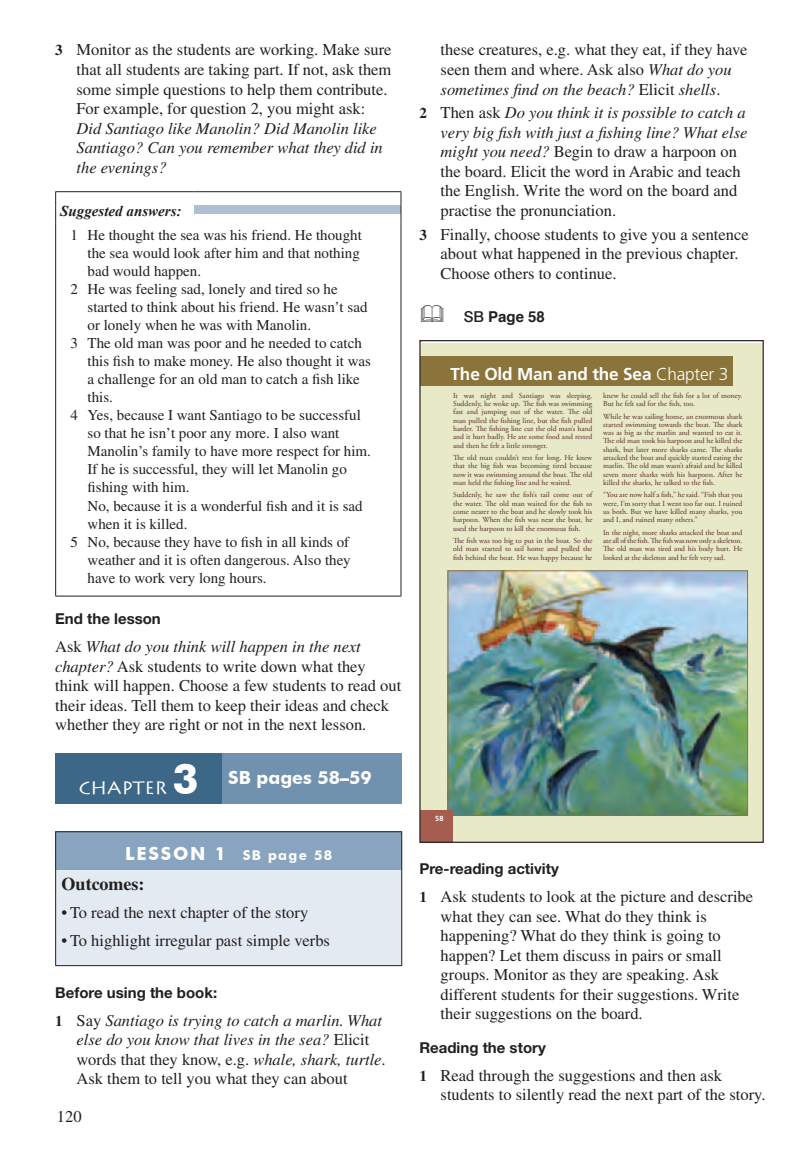
<style>
.page{position:relative;width:808px;height:1149px;background:#fff}
.page>*{position:absolute;margin:0;border:0;box-sizing:border-box;transform-origin:0 0}
.t1{font:700 42px "Futura BT";color:#fff}
.t2{font:700 18px "Futura BT";color:#fff}
.t3{font:700 18px "Times";color:#231f20}
.t4{font:18px "Lithograph";color:#fff}
.t5{font:700 17.25px "Frutiger";letter-spacing:-.01em;color:#fff}
.t6{font:16.5px/19.5px "Times";color:#231f20}
.t7{font:italic 16.5px/19.5px "Times";color:#231f20}
.t8{font:15px "Times";color:#231f20}
.t9{font:700 15px "Helvetica Neue";color:#231f20}
.t10{font:italic 700 15px "Times New Roman";color:#231f20}
.t11{font:700 15px "Helvetica";color:#231f20}
.t12{font:700 13.5px "Futura BT";letter-spacing:.1em;color:#fff}
.t13{font:7.65px/8.2px "Adobe Garamond Pro";color:#5a2c30;text-align:justify}
.t14{font:700 7.35px "Frutiger";color:#fff}
.s1{font-weight:700;font-size:15px}
.s2{font-style:italic}
.s3{font-size:18px}
.s4{font-weight:700;font-style:normal;font-size:15px}
.s5{font-style:normal}
.s6{font-family:"Helvetica Neue";font-weight:500}
.s7{font-weight:300}
</style>
<div class="page">
<div style="left:195px;top:205px;width:206px;height:9px;background:#aec1d4"></div>
<hr style="left:55px;top:191px;width:140px;height:1px;background:#231f20">
<hr style="left:195px;top:191px;width:206px;height:1px;background:#231f20">
<svg style="left:55px;top:192px;width:1px;height:30px"></svg>
<svg style="left:401px;top:192px;width:1px;height:30px"></svg>
<hr style="left:55px;top:222px;width:1px;height:373px;background:#231f20">
<hr style="left:401px;top:222px;width:1px;height:373px;background:#231f20">
<hr style="left:55px;top:595px;width:140px;height:1px;background:#231f20">
<hr style="left:195px;top:595px;width:206px;height:1px;background:#231f20">
<div style="left:55px;top:752px;width:167px;height:51px;background:#3d6787"></div>
<div style="left:222px;top:752px;width:179px;height:51px;background:#7192af"></div>
<div style="left:56px;top:831px;width:346px;height:38px;background:#89a4be"></div>
<div style="left:56px;top:869px;width:346px;height:96px;background:#e3eaf1"></div>
<hr style="left:55px;top:869px;width:1px;height:95px;background:#231f20">
<hr style="left:401px;top:869px;width:1px;height:95px;background:#231f20">
<hr style="left:55px;top:964px;width:347px;height:1px;background:#231f20">
<hr style="left:55px;top:831px;width:347px;height:1px;background:#231f20">
<hr style="left:55px;top:831px;width:1px;height:38px;background:#231f20">
<hr style="left:401px;top:831px;width:1px;height:38px;background:#231f20">
<div style="left:421px;top:343px;width:342px;height:499px;background:#e7e9c7"></div>
<img style="left:450px;top:572px;width:296px;height:241px">
<div style="left:448px;top:570px;width:300px;height:245px;border:1px solid #8a743a"></div>
<div style="left:421px;top:810px;width:32px;height:32px;background:#a45d4e"></div>
<div style="left:421px;top:356px;width:312px;height:29px;background:#8a743a"></div>
<h3 class="t6" style="left:77px;top:40px;width:316px;text-indent:-21px"><span class="s1">3</span> Monitor as the students are working. Make sure that all students are taking part. If not, ask them some simple questions to help them contribute.<br>For example, for question 2, you might ask:</h3>
<h3 class="t7" style="left:77px;top:118px;width:308px">Did Santiago like Manolin? Did Manolin like<br>Santiago? Can you remember what they did in the evenings?</h3>
<h3 class="t10" style="left:60px;top:200px;width:123px">Suggested answers:</h3>
<h3 class="t8" style="left:71px;top:227px;width:293px">1 He thought the sea was his friend. He thought</h3>
<h3 class="t8" style="left:88px;top:245px;width:274px">the sea would look after him and that nothing</h3>
<h3 class="t8" style="left:88px;top:263px;width:115px">bad would happen.</h3>
<h3 class="t8" style="left:71px;top:281px;width:269px">2 He was feeling sad, lonely and tired so he</h3>
<h3 class="t8" style="left:88px;top:299px;width:281px">started to think about his friend. He wasn’t sad</h3>
<h3 class="t8" style="left:88px;top:317px;width:225px">or lonely when he was with Manolin.</h3>
<h3 class="t8" style="left:71px;top:335px;width:293px">3 The old man was poor and he needed to catch</h3>
<h3 class="t8" style="left:88px;top:353px;width:285px">this fish to make money. He also thought it was</h3>
<h3 class="t8" style="left:88px;top:371px;width:274px">a challenge for an old man to catch a fish like</h3>
<h3 class="t8" style="left:88px;top:389px;width:27px">this.</h3>
<h3 class="t8" style="left:71px;top:407px;width:292px">4 Yes, because I want Santiago to be successful</h3>
<h3 class="t8" style="left:88px;top:425px;width:253px">so that he isn’t poor any more. I also want</h3>
<h3 class="t8" style="left:88px;top:443px;width:285px">Manolin’s family to have more respect for him.</h3>
<h3 class="t8" style="left:88px;top:461px;width:261px">If he is successful, they will let Manolin go</h3>
<h3 class="t8" style="left:88px;top:479px;width:104px">fishing with him.</h3>
<h3 class="t8" style="left:88px;top:497px;width:277px">No, because it is a wonderful fish and it is sad</h3>
<h3 class="t8" style="left:88px;top:515px;width:102px">when it is killed.</h3>
<h3 class="t8" style="left:71px;top:533px;width:280px">5 No, because they have to fish in all kinds of</h3>
<h3 class="t8" style="left:88px;top:551px;width:265px">weather and it is often dangerous. Also they</h3>
<h3 class="t8" style="left:88px;top:569px;width:181px">have to work very long hours.</h3>
<h3 class="t9" style="left:55px;top:609px;width:107px">End the lesson</h3>
<p class="t6" style="left:55px;top:636px;width:348px">Ask <span class="s2">What do you think will happen in the next chapter?</span> Ask students to write down what they think will happen. Choose a few students to read out their ideas. Tell them to keep their ideas and check whether they are right or not in the next lesson.</p>
<h1 class="t1" style="left:173px;top:752px;width:28px">3</h1>
<h2 class="t2" style="left:228px;top:766px;width:145px">SB pages 58–59</h2>
<h2 class="t4" style="left:79px;top:776px;width:90px">CHAPTER</h2>
<h3 class="t12" style="left:125px;top:846px;width:209px"><span class="s3">LESSON 1</span> SB page 58</h3>
<h2 class="t3" style="left:62px;top:873px;width:84px">Outcomes:</h2>
<h3 class="t6" style="left:62px;top:902px;width:248px">• To read the next chapter of the story</h3>
<h3 class="t6" style="left:62px;top:930px;width:270px">• To highlight irregular past simple verbs</h3>
<h3 class="t9" style="left:55px;top:982px;width:163px">Before using the book:</h3>
<h3 class="t7" style="left:77px;top:1010px;width:311px;text-indent:-21px"><span class="s4">1</span> <span class="s5">Say</span> Santiago is trying to catch a marlin. What else do you know that lives in the sea? <span class="s5">Elicit words that they know, e.g.</span> whale, shark, turtle<span class="s5">.<br>Ask them to tell you what they can about</span></h3>
<h3 class="t6" style="left:57px;top:1106px;width:26px">120</h3>
<h3 class="t6" style="left:441px;top:40px;width:308px">these creatures, e.g. what they eat, if they have seen them and where. Ask also <span class="s2">What do you sometimes find on the beach?</span> Elicit <span class="s2">shells</span>.</h3>
<p class="t6" style="left:441px;top:103px;width:308px;text-indent:-21px"><span class="s1">2</span> Then ask <span class="s2">Do you think it is possible to catch a very big fish with just a fishing line? What else might you need?</span> Begin to draw a harpoon on the board. Elicit the word in Arabic and teach the English. Write the word on the board and practise the pronunciation.</p>
<h3 class="t6" style="left:441px;top:224px;width:310px;text-indent:-21px"><span class="s1">3</span> Finally, choose students to give you a sentence about what happened in the previous chapter.<br>Choose others to continue.</h3>
<h3 class="t11" style="left:464px;top:304px;width:83px"><span class="s6">SB</span> Page 58</h3>
<h3 class="t5" style="left:451px;top:363px;width:279px">The Old Man and the Sea <span class="s7">Chapter 3</span></h3>
<p class="t13" style="left:453px;top:391px;width:141px">It was night and Santiago was sleeping.<br>Suddenly, he woke up. The fish was swimming fast and jumping out of the water. The old man pulled the fishing line, but the fish pulled harder. The fishing line cut the old man’s hand and it hurt badly. He ate some food and rested and then he felt a little stronger.</p>
<p class="t13" style="left:453px;top:453px;width:141px">The old man couldn’t rest for long. He knew that the big fish was becoming tired because now it was swimming around the boat. The old man held the fishing line and he waited.</p>
<p class="t13" style="left:453px;top:491px;width:141px">Suddenly, he saw the fish’s tail come out of the water. The old man waited for the fish to come nearer to the boat and he slowly took his harpoon. When the fish was near the boat, he used the harpoon to kill the enormous fish.</p>
<p class="t13" style="left:453px;top:536px;width:141px">The fish was too big to put in the boat. So the old man started to sail home and pulled the fish behind the boat. He was happy because he</p>
<p class="t13" style="left:603px;top:391px;width:141px">knew he could sell the fish for a lot of money.<br>But he felt sad for the fish, too.</p>
<p class="t13" style="left:603px;top:412px;width:141px">While he was sailing home, an enormous shark started swimming towards the boat. The shark was as big as the marlin and wanted to eat it.<br>The old man took his harpoon and he killed the shark, but later more sharks came. The sharks attacked the boat and quickly started eating the marlin. The old man wasn’t afraid and he killed seven more sharks with his harpoon. After he killed the sharks, he talked to the fish.</p>
<p class="t13" style="left:603px;top:491px;width:141px">“You are now half a fish,” he said. “Fish that you were, I’m sorry that I went too far out. I ruined us both. But we have killed many sharks, you and I, and ruined many others.”</p>
<p class="t13" style="left:603px;top:528px;width:141px">In the night, more sharks attacked the boat and ate all of the fish. The fish was now only a skeleton.<br>The old man was tired and his body hurt. He looked at the skeleton and he felt very sad.</p>
<p class="t14" style="left:435px;top:814px;width:10px">58</p>
<h3 class="t9" style="left:419px;top:859px;width:141px">Pre-reading activity</h3>
<p class="t6" style="left:441px;top:886px;width:314px;text-indent:-21px"><span class="s1">1</span> Ask students to look at the picture and describe what they can see. What do they think is happening? What do they think is going to happen? Let them discuss in pairs or small groups. Monitor as they are speaking. Ask different students for their suggestions. Write their suggestions on the board.</p>
<h3 class="t9" style="left:419px;top:1037px;width:128px">Reading the story</h3>
<h3 class="t6" style="left:441px;top:1065px;width:326px;text-indent:-21px"><span class="s1">1</span> Read through the suggestions and then ask students to silently read the next part of the story.</h3>
</div>
